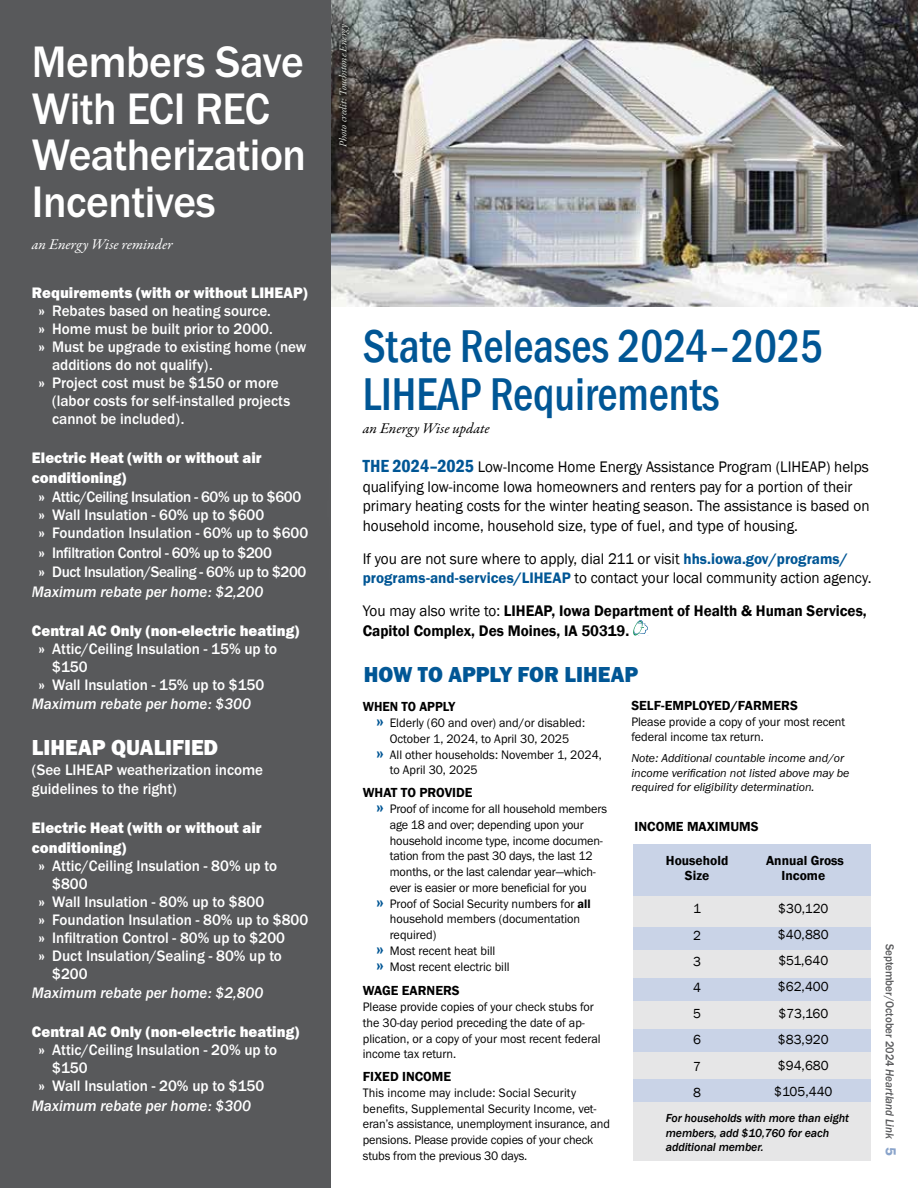
<style>
.page{position:relative;width:918px;height:1188px;background:#fff}
.page>*{position:absolute;margin:0;border:0;box-sizing:border-box;transform-origin:0 0}
.t1{font:500 condensed 47.25px/48px "Franklin Gothic";color:#005695;scale:.95 1}
.t2{font:500 45.75px/46.5px "Franklin Gothic URW";letter-spacing:-.01em;color:#fff;scale:.95 1}
.t3{font:22.5px "Franklin Gothic URW Hea";color:#005695;scale:.96 1}
.t4{font:22.5px "Franklin Gothic URW Hea";color:#fff;scale:.96 1}
.t5{font:500 15.75px/18px "Franklin Gothic URW";color:#fff;scale:.96 1}
.t6{font:15.75px/19.5px "Franklin Gothic";color:#000;scale:.96 1}
.t7{font:15.75px/19.5px "Franklin Gothic URW Hea";color:#fff;scale:.96 1}
.t8{font:15.75px "Franklin Gothic URW Med Ita";color:#fff;scale:.96 1}
.t9{font:600 15.75px/19.5px "Franklin Gothic";color:#000;scale:.96 1}
.t10{font:500 15.75px/19.5px "Franklin Gothic URW";letter-spacing:-.025em;color:#fff;scale:.96 1}
.t11{font:italic 15px "Garamond Premr Pro";color:#fff}
.t12{font:italic 15px "Garamond Premr Pro";color:#000}
.t13{font:600 13.5px/15px "Franklin Gothic";color:#000;text-align:center}
.t14{font:13.5px/26.2px "Franklin Gothic";color:#000;text-align:center}
.t15{font:600 13.5px "Franklin Gothic";color:#000;scale:.96 1}
.t16{font:12.75px/15.8px "Franklin Gothic URW Boo";letter-spacing:-.005em;color:#000;scale:.96 1}
.t17{font:12px/14.4px "Franklin Gothic URW Boo Ita";color:#000}
.t18{font:italic 500 12px/14.4px "Franklin Gothic";letter-spacing:-.01em;color:#000}
.t19{font:500 12px "Franklin Gothic URW";color:#5a5b5d;scale:.92 1}
.t20{font:italic 10.5px "Garamond Premr Pro";letter-spacing:-.005em;color:#d9dcd6}
.s1{font-family:"Franklin Gothic";font-weight:600;font-stretch:condensed}
.s2{font-weight:600;font-stretch:condensed;font-size:18px;color:#005695}
.s3{font-family:"Franklin Gothic URW Dem";color:#005695}
.s4{font-weight:400}
.s5{font-family:"Franklin Gothic";font-weight:600;font-stretch:condensed;font-size:18px;color:#005695}
.s6{font-family:"Franklin Gothic URW Dem"}
.s7{font-family:"Franklin Gothic URW Med Ita";font-weight:400}
.s8{font-family:"Franklin Gothic URW Dem";font-weight:400;font-size:15px;color:#8aa4cb}
</style>
<div class="page">
<div style="left:0;top:854px;width:12px;height:334px;background:#58595b"></div>
<div style="left:1px;top:0;width:330px;height:1188px;background:#58595b"></div>
<img style="left:331px;top:0;width:587px;height:306px">
<div style="left:331px;top:16px;width:26px;height:138px;background:#000;opacity:.75"></div>
<div style="left:326px;top:292px;width:581px;height:383px;background:#fff"></div>
<svg style="left:633px;top:620px;width:15px;height:16px"></svg>
<div style="left:633px;top:854px;width:237px;height:307px;background:#e6e6e7"></div>
<div style="left:633px;top:928px;width:237px;height:22px;background:#c9d3e7"></div>
<div style="left:633px;top:844px;width:237px;height:51px;background:#c9d3e7"></div>
<div style="left:633px;top:978px;width:237px;height:23px;background:#c9d3e7"></div>
<div style="left:633px;top:1029px;width:237px;height:22px;background:#c9d3e7"></div>
<div style="left:633px;top:1079px;width:237px;height:23px;background:#c9d3e7"></div>
<h2 class="t2" style="left:32px;top:38px;width:290px">Members Save<br>With ECI REC<br>Weatherization<br>Incentives</h2>
<p class="t11" style="left:32px;top:235px;width:142px">an Energy Wise reminder</p>
<p class="t7" style="left:32px;top:283px;width:289px">Requirements (with or without LIHEAP)</p>
<p class="t5" style="left:39px;top:302px;width:243px"><span class="s1">»</span> Rebates based on heating source.</p>
<p class="t5" style="left:39px;top:320px;width:245px"><span class="s1">»</span> Home must be built prior to 2000.</p>
<p class="t5" style="left:39px;top:338px;width:280px"><span class="s1">»</span> Must be upgrade to existing home (new</p>
<p class="t5" style="left:52px;top:356px;width:169px">additions do not qualify).</p>
<p class="t5" style="left:39px;top:374px;width:252px"><span class="s1">»</span> Project cost must be $150 or more</p>
<p class="t5" style="left:52px;top:392px;width:250px">(labor costs for self-installed projects</p>
<p class="t5" style="left:52px;top:410px;width:139px">cannot be included).</p>
<p class="t7" style="left:32px;top:448px;width:241px">Electric Heat (with or without air conditioning)</p>
<p class="t5" style="left:39px;top:488px;width:282px"><span class="s1">»</span> Attic/Ceiling Insulation - 60% up to $600 <span class="s1">»</span> Wall Insulation - 60% up to $600<br><span class="s1">»</span> Foundation Insulation - 60% up to $600</p>
<p class="t10" style="left:39px;top:543px;width:281px"><span class="s1">»</span> Infiltration Control - 60% up to $200<br><span class="s1">»</span> Duct Insulation/Sealing - 60% up to $200</p>
<p class="t8" style="left:32px;top:582px;width:243px">Maximum rebate per home: $2,200</p>
<p class="t7" style="left:32px;top:620px;width:280px">Central AC Only (non-electric heating)</p>
<p class="t5" style="left:39px;top:639px;width:250px"><span class="s1">»</span> Attic/Ceiling Insulation - 15% up to</p>
<p class="t5" style="left:52px;top:657px;width:38px">$150</p>
<p class="t5" style="left:39px;top:675px;width:237px"><span class="s1">»</span> Wall Insulation - 15% up to $150</p>
<p class="t8" style="left:32px;top:695px;width:230px">Maximum rebate per home: $300</p>
<h3 class="t4" style="left:32px;top:733px;width:196px">LIHEAP QUALIFIED</h3>
<p class="t5" style="left:32px;top:759px;width:242px;line-height:19.5px">(See LIHEAP weatherization income guidelines to the right)</p>
<p class="t7" style="left:32px;top:818px;width:241px">Electric Heat (with or without air conditioning)</p>
<p class="t5" style="left:39px;top:856px;width:250px"><span class="s1">»</span> Attic/Ceiling Insulation - 80% up to</p>
<p class="t5" style="left:52px;top:874px;width:38px">$800</p>
<p class="t5" style="left:39px;top:892px;width:237px"><span class="s1">»</span> Wall Insulation - 80% up to $800</p>
<p class="t5" style="left:39px;top:910px;width:282px"><span class="s1">»</span> Foundation Insulation - 80% up to $800</p>
<p class="t5" style="left:39px;top:928px;width:258px"><span class="s1">»</span> Infiltration Control - 80% up to $200</p>
<p class="t5" style="left:39px;top:946px;width:255px"><span class="s1">»</span> Duct Insulation/Sealing - 80% up to</p>
<p class="t5" style="left:52px;top:964px;width:38px">$200</p>
<p class="t8" style="left:32px;top:984px;width:243px">Maximum rebate per home: $2,800</p>
<p class="t7" style="left:32px;top:1022px;width:280px">Central AC Only (non-electric heating)</p>
<p class="t5" style="left:39px;top:1041px;width:250px"><span class="s1">»</span> Attic/Ceiling Insulation - 20% up to</p>
<p class="t5" style="left:52px;top:1059px;width:38px">$150</p>
<p class="t5" style="left:39px;top:1077px;width:237px"><span class="s1">»</span> Wall Insulation - 20% up to $150</p>
<p class="t8" style="left:32px;top:1096px;width:230px">Maximum rebate per home: $300</p>
<p class="t20" style="left:337px;top:147px;width:126px;rotate:-90deg">Photo credit: Touchstone Energy</p>
<h1 class="t1" style="left:363px;top:322px;width:486px">State Releases 2024–2025<br>LIHEAP Requirements</h1>
<p class="t12" style="left:363px;top:419px;width:128px">an Energy Wise update</p>
<p class="t6" style="left:363px;top:458px;width:529px"><span class="s2">THE 2024–2025</span> Low-Income Home Energy Assistance Program (LIHEAP) helps qualifying low-income Iowa homeowners and renters pay for a portion of their primary heating costs for the winter heating season. The assistance is based on household income, household size, type of fuel, and type of housing.</p>
<p class="t6" style="left:363px;top:549px;width:531px">If you are not sure where to apply, dial 211 or visit <span class="s3">hhs.iowa.gov/programs/ programs-and-services/LIHEAP</span> to contact your local community action agency.</p>
<p class="t9" style="left:363px;top:601px;width:526px"><span class="s4">You may also write to:</span> LIHEAP, Iowa Department of Health &amp; Human Services,<br>Capitol Complex, Des Moines, IA 50319.</p>
<h3 class="t3" style="left:364px;top:660px;width:287px">HOW TO APPLY FOR LIHEAP</h3>
<p class="t15" style="left:363px;top:699px;width:98px">WHEN TO APPLY</p>
<p class="t16" style="left:376px;top:715px;width:219px"><span class="s5">»</span> Elderly (60 and over) and/or disabled:</p>
<p class="t16" style="left:390px;top:730px;width:188px">October 1, 2024, to April 30, 2025</p>
<p class="t16" style="left:376px;top:746px;width:237px"><span class="s5">»</span> All other households: November 1, 2024,</p>
<p class="t16" style="left:390px;top:762px;width:93px">to April 30, 2025</p>
<p class="t13" style="left:363px;top:785px;width:111px">WHAT TO PROVIDE</p>
<p class="t16" style="left:376px;top:801px;width:242px"><span class="s5">»</span> Proof of income for all household members</p>
<p class="t16" style="left:390px;top:816px;width:204px">age 18 and over; depending upon your</p>
<p class="t16" style="left:390px;top:832px;width:224px">household income type, income documen-</p>
<p class="t16" style="left:390px;top:848px;width:213px">tation from the past 30 days, the last 12</p>
<p class="t16" style="left:390px;top:864px;width:216px">months, or the last calendar year—which-</p>
<p class="t16" style="left:390px;top:879px;width:207px">ever is easier or more beneficial for you</p>
<p class="t16" style="left:376px;top:895px;width:225px"><span class="s5">»</span> Proof of Social Security numbers for <span class="s6">all</span></p>
<p class="t16" style="left:390px;top:911px;width:200px">household members (documentation</p>
<p class="t16" style="left:390px;top:927px;width:50px">required)</p>
<p class="t16" style="left:376px;top:942px;width:126px"><span class="s5">»</span> Most recent heat bill</p>
<p class="t16" style="left:376px;top:958px;width:141px"><span class="s5">»</span> Most recent electric bill</p>
<p class="t13" style="left:363px;top:983px;width:98px">WAGE EARNERS</p>
<p class="t16" style="left:363px;top:999px;width:249px">Please provide copies of your check stubs for the 30-day period preceding the date of ap&shy;plication, or a copy of your most recent federal income tax return.</p>
<p class="t13" style="left:363px;top:1069px;width:90px">FIXED INCOME</p>
<p class="t16" style="left:363px;top:1085px;width:259px">This income may include: Social Security benefits, Supplemental Security Income, vet&shy;eran’s assistance, unemployment insurance, and pensions. Please provide copies of your check stubs from the previous 30 days.</p>
<p class="t13" style="left:631px;top:698px;width:168px">SELF-EMPLOYED/FARMERS</p>
<p class="t16" style="left:631px;top:713px;width:224px">Please provide a copy of your most recent federal income tax return.</p>
<p class="t17" style="left:631px;top:751px;width:220px">Note: Additional countable income and/or income verification not listed above may be required for eligibility determination.</p>
<p class="t13" style="left:635px;top:819px;width:126px">INCOME MAXIMUMS</p>
<p class="t13" style="left:766px;top:853px;width:79px">Annual Gross<br>Income</p>
<p class="t14" style="left:774px;top:895px;width:60px">$30,120 $40,880 $51,640 $62,400 $73,160 $83,920 $94,680 $105,440</p>
<p class="t13" style="left:666px;top:853px;width:64px">Household<br>Size</p>
<p class="t14" style="left:693px;top:896px;width:9px;text-align:justify">1<br>2<br>3<br>4<br>5<br>6<br>7<br>8</p>
<p class="t18" style="left:666px;top:1111px;width:185px">For households with more than eight members, add $10,760 for each additional member.</p>
<p class="t19" style="left:897px;top:944px;width:233px;rotate:90deg">September/October 2024 <span class="s7">Heartland Link</span> <span class="s8">5</span></p>
</div>
